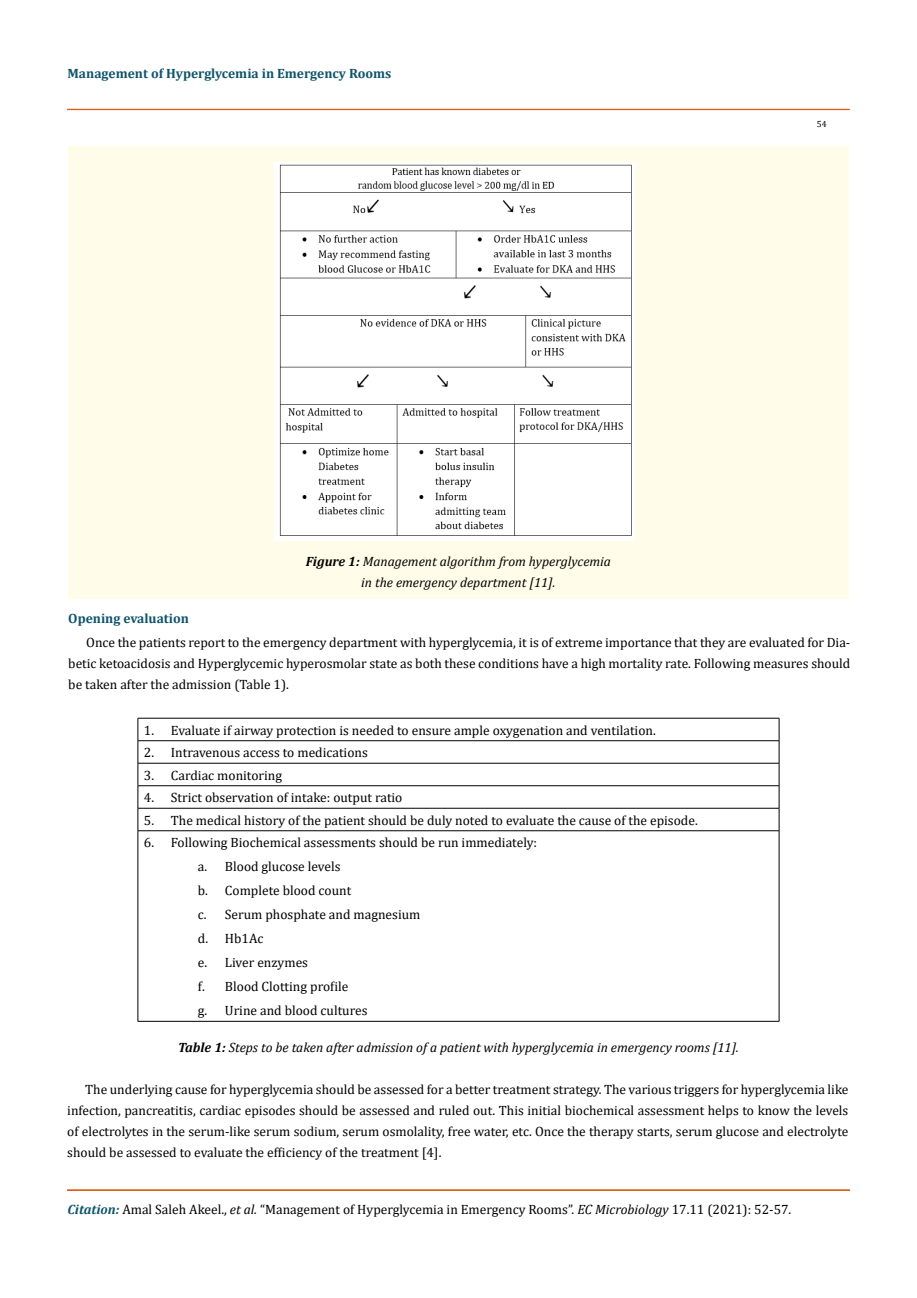
<style>
.page{position:relative;width:917px;height:1298px;background:#fff}
.page>*{position:absolute;margin:0;border:0;box-sizing:border-box;transform-origin:0 0}
.t1{font:13.5px/24px "Cambria";color:#000;text-align:justify}
.t2{font:italic 13.5px/21px "Cambria";color:#000;text-align:center}
.t3{font:700 13.5px "Cambria";color:#0e546a}
.t4{font:9px "Cambria";color:#000}
.s1{font-weight:700}
.s2{font-weight:700;font-style:italic;color:#0e546a}
.s3{font-style:italic}
</style>
<div class="page">
<div style="left:67px;top:109px;width:782px;height:1px;border:1px solid #e05d1a"></div>
<hr style="left:67px;top:1190px;width:782px;height:1px;background:#e05d1a">
<div style="left:68px;top:147px;width:781px;height:451px;background:#fffde9"></div>
<img style="left:274px;top:163px;width:361px;height:378px">
<hr style="left:138px;top:718px;width:641px;height:1px;background:#000">
<hr style="left:138px;top:740px;width:641px;height:1px;background:#000">
<hr style="left:138px;top:763px;width:641px;height:1px;background:#000">
<hr style="left:138px;top:785px;width:641px;height:1px;background:#000">
<hr style="left:138px;top:808px;width:641px;height:1px;background:#000">
<svg style="left:138px;top:718px;width:1px;height:112px"></svg>
<svg style="left:778px;top:718px;width:1px;height:112px"></svg>
<hr style="left:138px;top:830px;width:641px;height:1px;background:#000">
<hr style="left:138px;top:831px;width:1px;height:190px;background:#000">
<hr style="left:778px;top:831px;width:1px;height:190px;background:#000">
<hr style="left:138px;top:1021px;width:641px;height:1px;background:#000">
<p class="t3" style="left:68px;top:64px;width:325px">Management of Hyperglycemia in Emergency Rooms</p>
<p class="t2" style="left:306px;top:550px;width:307px"><span class="s1">Figure 1:</span> Management algorithm from hyperglycemia in the emergency department [11].</p>
<p class="t4" style="left:816px;top:118px;width:11px">54</p>
<p class="t3" style="left:68px;top:609px;width:122px">Opening evaluation</p>
<p class="t1" style="left:68px;top:632px;width:783px;line-height:21px;text-indent:18px">Once the patients report to the emergency department with hyperglycemia, it is of extreme importance that they are evaluated for Dia&shy;betic ketoacidosis and Hyperglycemic hyperosmolar state as both these conditions have a high mortality rate. Following measures should be taken after the admission (Table 1).</p>
<p class="t1" style="left:144px;top:718px;width:513px">1. Evaluate if airway protection is needed to ensure ample oxygenation and ventilation.</p>
<p class="t1" style="left:144px;top:740px;width:225px">2. Intravenous access to medications</p>
<p class="t1" style="left:144px;top:763px;width:140px">3. Cardiac monitoring</p>
<p class="t1" style="left:144px;top:785px;width:260px">4. Strict observation of intake: output ratio</p>
<p class="t1" style="left:144px;top:808px;width:555px">5. The medical history of the patient should be duly noted to evaluate the cause of the episode.</p>
<p class="t1" style="left:198px;top:830px;width:341px;text-align:left;text-indent:-54px">6. Following Biochemical assessments should be run immediately: a. Blood glucose levels<br>b. Complete blood count<br>c. Serum phosphate and magnesium<br>d. Hb1Ac<br>e. Liver enzymes<br>f. Blood Clotting profile<br>g. Urine and blood cultures</p>
<p class="t2" style="left:178px;top:1035px;width:562px"><span class="s1">Table 1:</span> Steps to be taken after admission of a patient with hyperglycemia in emergency rooms [11].</p>
<p class="t1" style="left:67px;top:1079px;width:782px;line-height:21px;text-indent:18px">The underlying cause for hyperglycemia should be assessed for a better treatment strategy. The various triggers for hyperglycemia like infection, pancreatitis, cardiac episodes should be assessed and ruled out. This initial biochemical assessment helps to know the levels of electrolytes in the serum-like serum sodium, serum osmolality, free water, etc. Once the therapy starts, serum glucose and electrolyte should be assessed to evaluate the efficiency of the treatment [4].</p>
<p class="t1" style="left:68px;top:1196px;width:725px"><span class="s2">Citation:</span> Amal Saleh Akeel., <span class="s3">et al.</span> “Management of Hyperglycemia in Emergency Rooms”. <span class="s3">EC Microbiology</span> 17.11 (2021): 52-57.</p>
</div>
